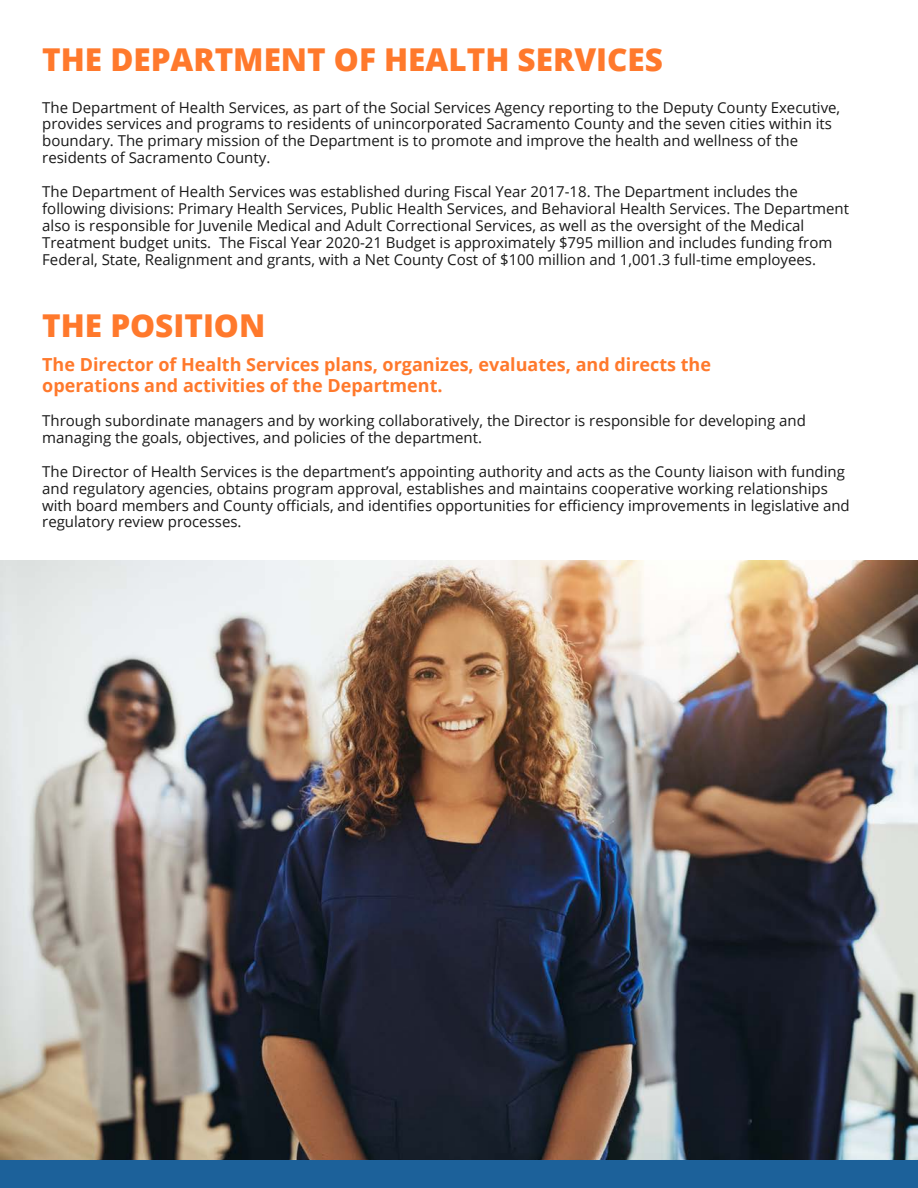
<style>
.page{position:relative;width:918px;height:1188px;background:#fff}
.page>*{position:absolute;margin:0;border:0;box-sizing:border-box;transform-origin:0 0}
.t1{font:800 31.5px "Open Sans";color:#ff792c}
.t2{font:700 18px/21.1px "Open Sans";color:#ff792c}
.t3{font:15px/17px "Open Sans";color:#191919}
</style>
<div class="page">
<img style="left:0;top:560px;width:918px;height:601px">
<div style="left:0;top:1161px;width:918px;height:27px;background:#1c619a"></div>
<p class="t1" style="left:42px;top:37px;width:622px">THE DEPARTMENT OF HEALTH SERVICES</p>
<p class="t3" style="left:42px;top:98px;width:800px">The Department of Health Services, as part of the Social Services Agency reporting to the Deputy County Executive, provides services and programs to residents of unincorporated Sacramento County and the seven cities within its boundary. The primary mission of the Department is to promote and improve the health and wellness of the residents of Sacramento County.</p>
<p class="t3" style="left:42px;top:183px;width:808px">The Department of Health Services was established during Fiscal Year 2017-18. The Department includes the following divisions: Primary Health Services, Public Health Services, and Behavioral Health Services. The Department also is responsible for Juvenile Medical and Adult Correctional Services, as well as the oversight of the Medical Treatment budget units. The Fiscal Year 2020-21 Budget is approximately $795 million and includes funding from Federal, State, Realignment and grants, with a Net County Cost of $100 million and 1,001.3 full-time employees.</p>
<p class="t1" style="left:42px;top:304px;width:225px">THE POSITION</p>
<p class="t2" style="left:42px;top:353px;width:670px">The Director of Health Services plans, organizes, evaluates, and directs the operations and activities of the Department.</p>
<p class="t3" style="left:42px;top:412px;width:765px">Through subordinate managers and by working collaboratively, the Director is responsible for developing and managing the goals, objectives, and policies of the department.</p>
<p class="t3" style="left:42px;top:462px;width:809px">The Director of Health Services is the department’s appointing authority and acts as the County liaison with funding and regulatory agencies, obtains program approval, establishes and maintains cooperative working relationships with board members and County officials, and identifies opportunities for efficiency improvements in legislative and regulatory review processes.</p>
</div>
